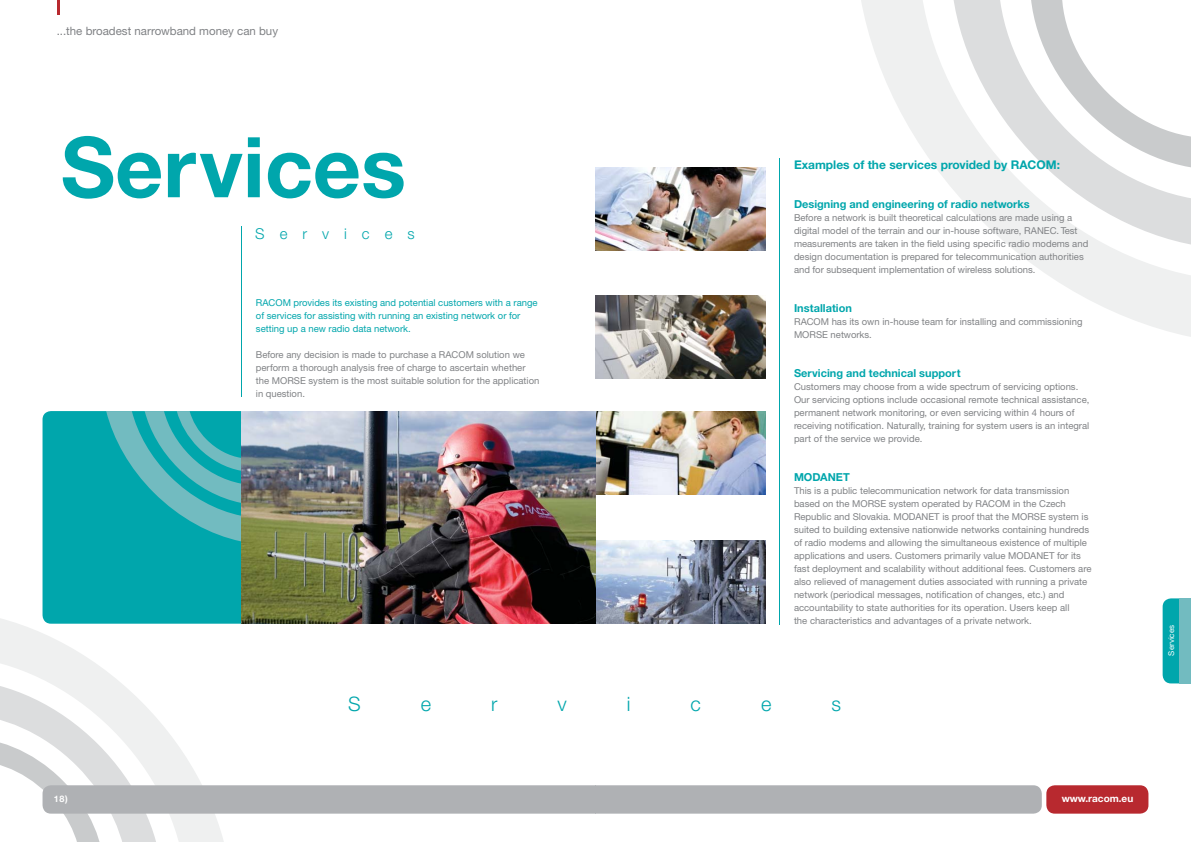
<style>
.page{position:relative;width:1191px;height:842px;background:#fff}
.page>*{position:absolute;margin:0;border:0;box-sizing:border-box;transform-origin:0 0}
.t1{font:700 83.9px "Helvetica KMCE";color:#00a6ac}
.t2{font:300 20px "Helvetica KMCE";color:#00a6ac}
.t3{font:300 15px "Helvetica KMCE";letter-spacing:1em;color:#00a6ac}
.t4{font:700 12px "Helvetica KMCE";color:#00a6ac}
.t5{font:11.5px "Helvetica KMCE";color:#808285}
.t6{font:700 11px "Helvetica KMCE";color:#00a6ac}
.t7{font:700 10px "Helvetica KMCE";color:#fff}
.t8{font:9.5px/13px "Helvetica KMCE";color:#808285}
.t9{font:9.5px/13px "Helvetica KMCE";color:#00a6ac}
.t10{font:700 9px "Helvetica KMCE";color:#fff}
.t11{font:8px "Helvetica KMCE";color:#fff}
</style>
<div class="page">
<svg style="left:0;top:611px;width:117px;height:69px;fill:#eff0f0"></svg>
<svg style="left:861px;top:0;width:330px;height:337px"></svg>
<svg style="left:951px;top:0;width:240px;height:249px"></svg>
<hr style="left:57px;top:0;width:3px;height:14px;background:#b8292f">
<svg style="left:0;top:680px;width:1041px;height:162px"></svg>
<div style="left:1046px;top:785px;width:102px;height:29px;background:#b8292f;border-radius:9px"></div>
<div style="left:43px;top:411px;width:198px;height:213px;background:#00a6ac"></div>
<svg style="left:103px;top:411px;width:138px;height:133px;background:#2daeb4"></svg>
<img style="left:595px;top:168px;width:170px;height:83px">
<img style="left:595px;top:540px;width:170px;height:84px">
<img style="left:595px;top:412px;width:170px;height:83px">
<img style="left:595px;top:296px;width:170px;height:83px">
<img style="left:241px;top:411px;width:354px;height:213px">
<svg style="left:1162px;top:598px;width:17px;height:85px"></svg>
<div style="left:1179px;top:598px;width:12px;height:85px;background:#72bbc0"></div>
<hr style="left:241px;top:227px;width:1px;height:170px;background:#00a6ac">
<hr style="left:779px;top:159px;width:1px;height:466px;background:#00a6ac">
<p class="t5" style="left:57px;top:26px;width:223px">...the broadest narrowband money can buy</p>
<h1 class="t1" style="left:61px;top:137px;width:347px">Services</h1>
<h3 class="t3" style="left:255px;top:228px;width:161px">Services</h3>
<p class="t9" style="left:256px;top:297px;width:283px">RACOM provides its existing and potential customers with a range of services for assisting with running an existing network or for setting up a new radio data network.</p>
<p class="t8" style="left:256px;top:349px;width:285px">Before any decision is made to purchase a RACOM solution we perform a thorough analysis free of charge to ascertain whether the MORSE system is the most suitable solution for the application in question.</p>
<p class="t4" style="left:794px;top:160px;width:267px">Examples of the services provided by RACOM:</p>
<p class="t6" style="left:794px;top:200px;width:237px">Designing and engineering of radio networks</p>
<p class="t8" style="left:794px;top:212px;width:296px">Before a network is built theoretical calculations are made using a digital model of the terrain and our in-house software, RANEC. Test measurements are taken in the field using specific radio modems and design documentation is prepared for telecommunication authorities and for subsequent implementation of wireless solutions.</p>
<p class="t6" style="left:794px;top:304px;width:60px">Installation</p>
<p class="t8" style="left:794px;top:316px;width:290px">RACOM has its own in-house team for installing and commissioning<br>MORSE networks.</p>
<p class="t6" style="left:794px;top:369px;width:168px">Servicing and technical support</p>
<p class="t8" style="left:794px;top:381px;width:297px">Customers may choose from a wide spectrum of servicing options.<br>Our servicing options include occasional remote technical assistance, permanent network monitoring, or even servicing within 4 hours of receiving notification. Naturally, training for system users is an integral part of the service we provide.</p>
<p class="t6" style="left:794px;top:473px;width:57px">MODANET</p>
<p class="t8" style="left:794px;top:485px;width:299px">This is a public telecommunication network for data transmission based on the MORSE system operated by RACOM in the Czech Republic and Slovakia. MODANET is proof that the MORSE system is suited to building extensive nationwide networks containing hundreds of radio modems and allowing the simultaneous existence of multiple applications and users. Customers primarily value MODANET for its fast deployment and scalability without additional fees. Customers are also relieved of management duties associated with running a private network (periodical messages, notification of changes, etc.) and accountability to state authorities for its operation. Users keep all<br>the characteristics and advantages of a private network.</p>
<p class="t10" style="left:54px;top:796px;width:15px">18)</p>
<h2 class="t2" style="left:348px;top:696px;width:14px">S</h2>
<h2 class="t2" style="left:421px;top:696px;width:12px">e</h2>
<h2 class="t2" style="left:491px;top:696px;width:8px">r</h2>
<h2 class="t2" style="left:557px;top:696px;width:11px">v</h2>
<h2 class="t2" style="left:627px;top:696px;width:5px">i</h2>
<h2 class="t2" style="left:690px;top:696px;width:12px">c</h2>
<h2 class="t2" style="left:761px;top:696px;width:12px">e</h2>
<h2 class="t2" style="left:831px;top:696px;width:11px">s</h2>
<p class="t7" style="left:1061px;top:795px;width:73px">www.racom.eu</p>
<p class="t11" style="left:1168px;top:656px;width:32px;rotate:-90deg">Services</p>
</div>
